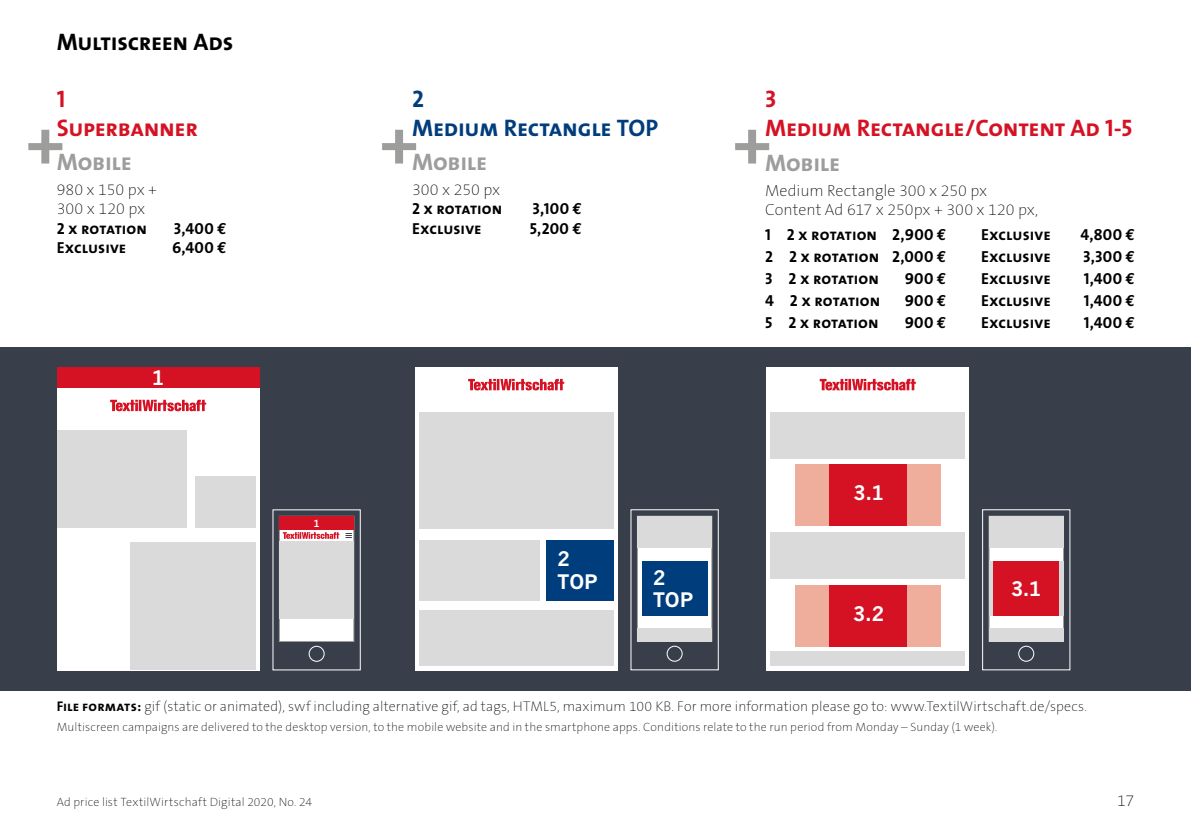
<style>
.page{position:relative;width:1191px;height:840px;background:#fff}
.page>*{position:absolute;margin:0;border:0;box-sizing:border-box;transform-origin:0 0}
.t1{font:24px/28.8px "The Sans Bold Caps";letter-spacing:-.015em;color:#d51224}
.t2{font:24px/28.8px "The Sans Bold Caps";letter-spacing:-.01em;color:#003d7c}
.t3{font:24px "The Sans Bold Caps";letter-spacing:-.015em;color:#9d9d9c}
.t4{font:24px "The Sans Bold Caps";letter-spacing:-.01em;color:#000}
.t5{font:700 19.6px/22.6px "News Gothic CE";color:#fff}
.t6{font:700 19.2px "News Gothic CE";color:#fff}
.t7{font:16px "The Sans Bold Caps";letter-spacing:.01em;color:#000}
.t8{font:16px/19.2px "The Sans Hair H37";letter-spacing:-.005em;color:#000}
.t9{font:14px "The Sans Hair H37";letter-spacing:.01em;color:#000}
.t10{font:12px "The Sans Hair H37";letter-spacing:.015em;color:#000}
.t11{font:700 9.6px "News Gothic CE";color:#fff}
.s1{font-family:"Euro Mono";font-weight:700}
.s2{font-family:"The Sans Bold Caps"}
</style>
<div class="page">
<div style="left:0;top:347px;width:1191px;height:343px;background:#383f4b"></div>
<svg style="left:28px;top:130px;width:34px;height:33px"></svg>
<svg style="left:382px;top:130px;width:34px;height:33px"></svg>
<svg style="left:735px;top:130px;width:34px;height:33px"></svg>
<div style="left:57px;top:367px;width:203px;height:20px;background:#d51224"></div>
<div style="left:57px;top:387px;width:203px;height:283px;background:#fff"></div>
<svg style="left:110px;top:399px;width:96px;height:12px"></svg>
<div style="left:57px;top:429px;width:130px;height:98px;background:#dadada"></div>
<div style="left:195px;top:476px;width:60px;height:51px;background:#dadada"></div>
<div style="left:130px;top:542px;width:125px;height:128px;background:#dadada"></div>
<div style="left:272px;top:509px;width:89px;height:161px;border:1px solid #fff"></div>
<div style="left:309px;top:645px;width:15px;height:16px;border:1px solid #fff;border-radius:50%"></div>
<div style="left:279px;top:515px;width:75px;height:126px;background:#fff;border:1px solid #9d9d9c"></div>
<div style="left:279px;top:515px;width:75px;height:14px;background:#d51224"></div>
<div style="left:279px;top:541px;width:75px;height:77px;background:#dadada"></div>
<svg style="left:283px;top:532px;width:56px;height:6px"></svg>
<svg style="left:345px;top:533px;width:7px;height:5px"></svg>
<div style="left:667px;top:645px;width:15px;height:16px;border:1px solid #fff;border-radius:50%"></div>
<div style="left:637px;top:515px;width:75px;height:126px;background:#fff;border:1px solid #9d9d9c"></div>
<div style="left:982px;top:509px;width:88px;height:161px;border:1px solid #fff"></div>
<div style="left:1018px;top:645px;width:16px;height:16px;border:1px solid #fff;border-radius:50%"></div>
<div style="left:988px;top:515px;width:75px;height:126px;background:#fff;border:1px solid #9d9d9c"></div>
<div style="left:637px;top:516px;width:74px;height:31px;background:#dadada"></div>
<div style="left:989px;top:516px;width:74px;height:31px;background:#dadada"></div>
<div style="left:989px;top:561px;width:74px;height:54px;background:#dadada"></div>
<div style="left:637px;top:627px;width:74px;height:13px;background:#dadada"></div>
<div style="left:989px;top:627px;width:74px;height:13px;background:#dadada"></div>
<div style="left:641px;top:561px;width:66px;height:54px;background:#003d7c"></div>
<div style="left:993px;top:561px;width:66px;height:54px;background:#d51224"></div>
<div style="left:766px;top:367px;width:203px;height:303px;background:#fff"></div>
<div style="left:907px;top:464px;width:34px;height:62px;background:#efae9c"></div>
<div style="left:795px;top:464px;width:34px;height:62px;background:#efae9c"></div>
<div style="left:829px;top:464px;width:78px;height:62px;background:#d51224"></div>
<div style="left:907px;top:584px;width:34px;height:62px;background:#efae9c"></div>
<div style="left:795px;top:584px;width:34px;height:62px;background:#efae9c"></div>
<div style="left:829px;top:584px;width:78px;height:62px;background:#d51224"></div>
<div style="left:770px;top:412px;width:195px;height:46px;background:#dadada"></div>
<div style="left:770px;top:532px;width:195px;height:46px;background:#dadada"></div>
<div style="left:770px;top:651px;width:195px;height:14px;background:#dadada"></div>
<svg style="left:819px;top:378px;width:97px;height:12px"></svg>
<div style="left:415px;top:367px;width:202px;height:303px;background:#fff"></div>
<div style="left:419px;top:540px;width:121px;height:60px;background:#dadada"></div>
<div style="left:546px;top:539px;width:67px;height:61px;background:#003d7c"></div>
<div style="left:419px;top:412px;width:194px;height:116px;background:#dadada"></div>
<div style="left:419px;top:610px;width:194px;height:55px;background:#dadada"></div>
<svg style="left:468px;top:378px;width:96px;height:12px"></svg>
<h1 class="t4" style="left:57px;top:22px;width:178px">Multiscreen Ads</h1>
<h1 class="t1" style="left:57px;top:84px;width:143px">1<br>Superbanner</h1>
<h1 class="t3" style="left:57px;top:142px;width:76px">Mobile</h1>
<p class="t8" style="left:57px;top:181px;width:102px">980 x 150 px +<br>300 x 120 px</p>
<p class="t7" style="left:57px;top:215px;width:92px">2 x rotation</p>
<p class="t7" style="left:174px;top:215px;width:55px">3,400 <span class="s1">€</span></p>
<p class="t7" style="left:57px;top:234px;width:71px">Exclusive</p>
<p class="t7" style="left:172px;top:234px;width:56px">6,400 <span class="s1">€</span></p>
<p class="t5" style="left:152px;top:365px;width:14px">1</p>
<p class="t11" style="left:313px;top:517px;width:8px">1</p>
<h1 class="t2" style="left:412px;top:84px;width:247px">2<br>Medium Rectangle TOP</h1>
<h1 class="t3" style="left:412px;top:142px;width:76px">Mobile</h1>
<p class="t8" style="left:412px;top:181px;width:90px">300 x 250 px</p>
<p class="t7" style="left:412px;top:195px;width:92px">2 x rotation</p>
<p class="t7" style="left:532px;top:195px;width:51px">3,100 <span class="s1">E</span></p>
<p class="t7" style="left:412px;top:215px;width:71px">Exclusive</p>
<p class="t7" style="left:530px;top:215px;width:54px">5,200 <span class="s1">E</span></p>
<h1 class="t1" style="left:765px;top:84px;width:369px">3<br>Medium Rectangle/Content Ad 1-5</h1>
<h1 class="t3" style="left:765px;top:143px;width:76px">Mobile</h1>
<p class="t8" style="left:765px;top:182px;width:275px">Medium Rectangle 300 x 250 px<br>Content Ad 617 x 250px + 300 x 120 px,</p>
<p class="t7" style="left:765px;top:221px;width:183px">1 2 x rotation 2,900 <span class="s1">E</span></p>
<p class="t7" style="left:981px;top:221px;width:71px">Exclusive</p>
<p class="t7" style="left:1080px;top:221px;width:56px">4,800 <span class="s1">E</span></p>
<p class="t7" style="left:765px;top:243px;width:183px">2 2 x rotation 2,000 <span class="s1">E</span></p>
<p class="t7" style="left:981px;top:243px;width:71px">Exclusive</p>
<p class="t7" style="left:1083px;top:243px;width:53px">3,300 <span class="s1">E</span></p>
<p class="t7" style="left:765px;top:265px;width:115px">3 2 x rotation</p>
<p class="t7" style="left:904px;top:265px;width:43px">900 <span class="s1">E</span></p>
<p class="t7" style="left:981px;top:265px;width:71px">Exclusive</p>
<p class="t7" style="left:1083px;top:265px;width:53px">1,400 <span class="s1">E</span></p>
<p class="t7" style="left:765px;top:287px;width:117px">4 2 x rotation</p>
<p class="t7" style="left:904px;top:287px;width:43px">900 <span class="s1">E</span></p>
<p class="t7" style="left:981px;top:287px;width:71px">Exclusive</p>
<p class="t7" style="left:1083px;top:287px;width:53px">1,400 <span class="s1">E</span></p>
<p class="t7" style="left:765px;top:309px;width:115px">5 2 x rotation</p>
<p class="t7" style="left:904px;top:309px;width:43px">900 <span class="s1">E</span></p>
<p class="t7" style="left:981px;top:309px;width:71px">Exclusive</p>
<p class="t7" style="left:1083px;top:309px;width:53px">1,400 <span class="s1">E</span></p>
<p class="t5" style="left:853px;top:480px;width:32px">3.1</p>
<p class="t5" style="left:557px;top:546px;width:42px">2<br>TOP</p>
<p class="t5" style="left:653px;top:565px;width:42px">2<br>TOP</p>
<p class="t6" style="left:660px;top:575px;width:31px">3.1</p>
<p class="t6" style="left:1011px;top:575px;width:31px">3.1</p>
<p class="t5" style="left:853px;top:601px;width:32px">3.2</p>
<p class="t9" style="left:57px;top:698px;width:1031px"><span class="s2">File formats:</span> gif (static or animated), swf including alternative gif, ad tags, HTML5, maximum 100 KB. For more information please go to: www.TextilWirtschaft.de/specs.</p>
<p class="t10" style="left:57px;top:720px;width:942px">Multiscreen campaigns are delivered to the desktop version, to the mobile website and in the smartphone apps. Conditions relate to the run period from Monday – Sunday (1 week).</p>
<p class="t10" style="left:57px;top:795px;width:257px">Ad price list TextilWirtschaft Digital 2020, No. 24</p>
<p class="t8" style="left:1117px;top:791px;width:19px">17</p>
</div>
